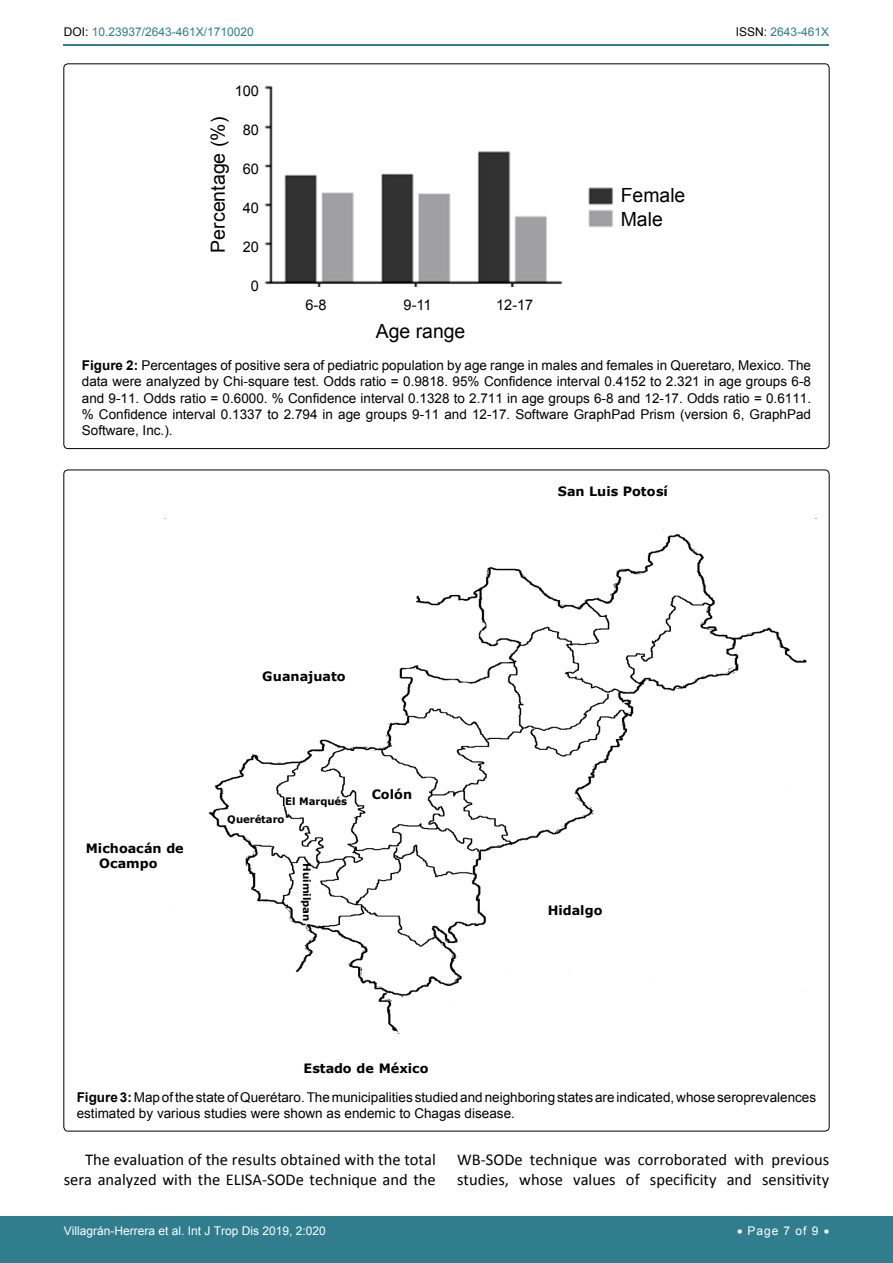
<style>
.page{position:relative;width:893px;height:1263px;background:#fff}
.page>*{position:absolute;margin:0;border:0;box-sizing:border-box;transform-origin:0 0}
.t1{font:19.5px/23.7px "Arial";color:#000}
.t2{font:19.35px "Arial";color:#000}
.t3{font:16.5px/19.8px "Calibri";color:#000}
.t4{font:14.7px "Arial";color:#000}
.t5{font:13.5px/16.2px "Arial";color:#000;text-align:justify}
.t6{font:700 12.9px/15.6px "Verdana";color:#000}
.t7{font:12px "Arial";color:#fff}
.t8{font:12px "Arial";color:#30808d}
.t9{font:700 10.2px "Verdana";letter-spacing:-.01em;color:#000}
.s1{color:#000}
.s2{font-weight:700}
</style>
<div class="page">
<hr style="left:64px;top:44px;width:765px;height:2px;background:#30808d">
<div style="left:0;top:1217px;width:893px;height:46px;background:#307d8d"></div>
<img style="left:264px;top:85px;width:349px;height:202px">
<img style="left:165px;top:518px;width:651px;height:516px">
<p class="t8" style="left:64px;top:24px;width:192px"><span class="s1">DOI:</span> 10.23937/2643-461X/1710020</p>
<p class="t4" style="left:235px;top:81px;width:26px">100</p>
<p class="t4" style="left:243px;top:120px;width:18px">80</p>
<p class="t4" style="left:243px;top:159px;width:18px">60</p>
<p class="t4" style="left:243px;top:198px;width:18px">40</p>
<p class="t4" style="left:243px;top:237px;width:18px">20</p>
<p class="t4" style="left:251px;top:276px;width:10px">0</p>
<h2 class="t2" style="left:205px;top:253px;width:137px;rotate:-90deg">Percentage (%)</h2>
<p class="t4" style="left:305px;top:295px;width:23px">6-8</p>
<p class="t4" style="left:404px;top:295px;width:30px">9-11</p>
<p class="t4" style="left:496px;top:295px;width:39px">12-17</p>
<h1 class="t1" style="left:376px;top:320px;width:91px">Age range</h1>
<p class="t8" style="left:736px;top:24px;width:95px"><span class="s1">ISSN:</span> 2643-461X</p>
<h1 class="t1" style="left:621px;top:183px;width:66px">Female<br>Male</h1>
<p class="t5" style="left:82px;top:357px;width:731px"><span class="s2">Figure 2:</span> Percentages of positive sera of pediatric population by age range in males and females in Queretaro, Mexico. The data were analyzed by Chi-square test. Odds ratio = 0.9818. 95% Confidence interval 0.4152 to 2.321 in age groups 6-8 and 9-11. Odds ratio = 0.6000. % Confidence interval 0.1328 to 2.711 in age groups 6-8 and 12-17. Odds ratio = 0.6111. % Confidence interval 0.1337 to 2.794 in age groups 9-11 and 12-17. Software GraphPad Prism (version 6, GraphPad Software, Inc.).</p>
<p class="t6" style="left:99px;top:840px;width:86px;text-indent:-13px">Michoacán de<br>Ocampo</p>
<p class="t6" style="left:262px;top:668px;width:85px">Guanajuato</p>
<p class="t9" style="left:285px;top:794px;width:64px">El Marqués</p>
<p class="t9" style="left:227px;top:812px;width:59px">Querétaro</p>
<p class="t9" style="left:314px;top:863px;width:60px;rotate:90deg">Huimilpan</p>
<p class="t6" style="left:372px;top:787px;width:42px">Colón</p>
<p class="t6" style="left:558px;top:483px;width:111px">San Luis Potosí</p>
<p class="t6" style="left:548px;top:902px;width:56px">Hidalgo</p>
<p class="t6" style="left:304px;top:1060px;width:126px">Estado de México</p>
<p class="t5" style="left:77px;top:1089px;width:741px"><span class="s2">Figure 3:</span> Map of the state of Querétaro. The municipalities studied and neighboring states are indicated, whose seroprevalences estimated by various studies were shown as endemic to Chagas disease.</p>
<p class="t3" style="left:457px;top:1149px;width:374px">WB-SODe technique was corroborated with previous studies, whose values of specificity and sensitivity</p>
<p class="t3" style="left:64px;top:1149px;width:374px;text-align:right">The evaluation of the results obtained with the total sera analyzed with the ELISA-SODe technique and the</p>
<p class="t7" style="left:64px;top:1223px;width:264px">Villagrán-Herrera et al. Int J Trop Dis 2019, 2:020</p>
<p class="t7" style="left:737px;top:1223px;width:94px">• Page 7 of 9 •</p>
</div>
